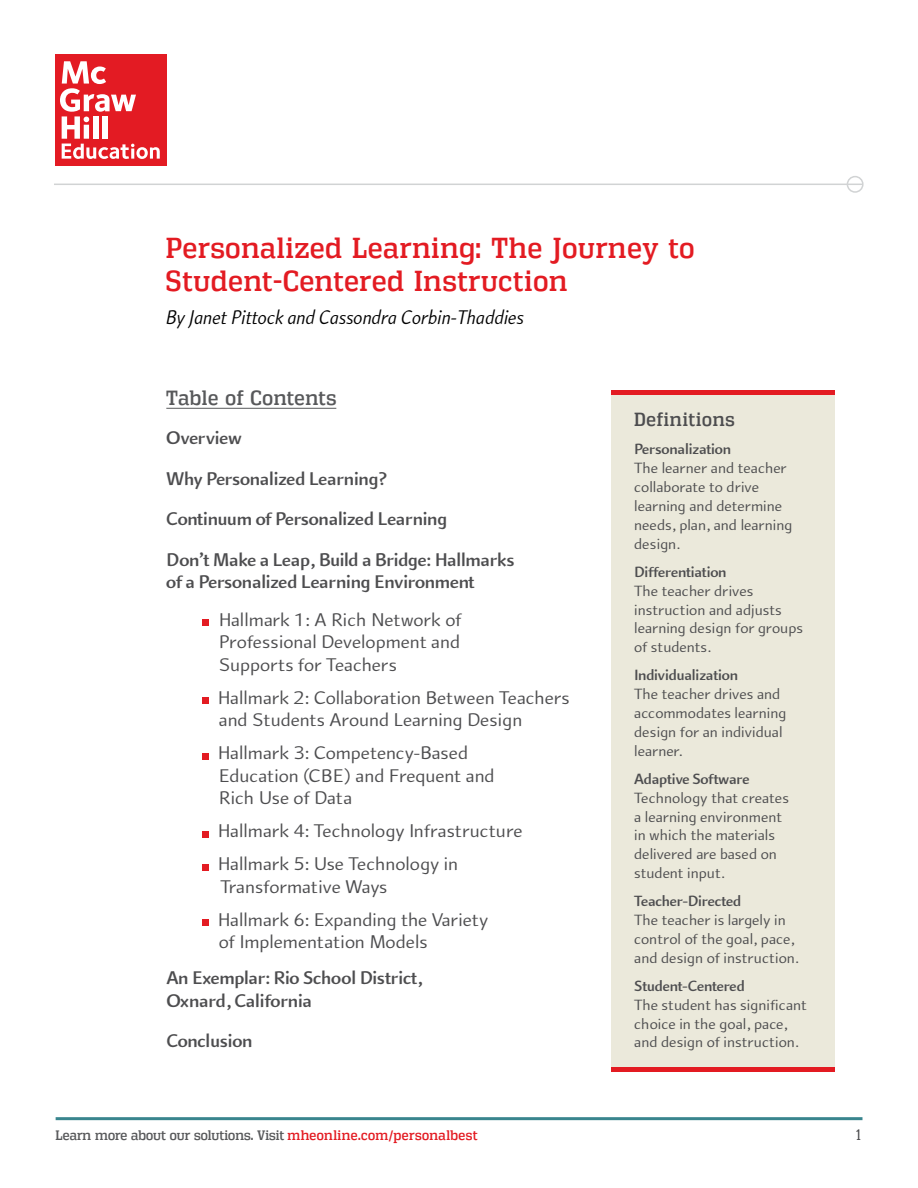
<style>
.page{position:relative;width:918px;height:1188px;background:#fff}
.page>*{position:absolute;margin:0;border:0;box-sizing:border-box;transform-origin:0 0}
.t1{font:28.5px/33px "Vectipede Rg";letter-spacing:.03em;color:#e31b22}
.t2{font:italic 21px "Arum Sans";letter-spacing:-.015em;color:#000}
.t3{font:20.25px "Vectipede Rg";letter-spacing:.03em;color:#58595b}
.t4{font:19.5px/22.5px "Arum Sans";color:#4d4d4f}
.t5{font:700 19.5px/40.5px "Arum Sans";letter-spacing:-.01em;color:#4d4d4f}
.t6{font:18.75px "Vectipede Rg";letter-spacing:.04em;color:#4d4d4f}
.t7{font:15.75px/18.9px "Arum Sans";color:#4d4d4f}
.t8{font:700 15.75px "Arum Sans";letter-spacing:-.005em;color:#4d4d4f}
.t9{font:15px "Vectipede Bk";color:#4d4d4f}
.t10{font:13.5px "Vectipede Rg";color:#58595b}
.s1{color:#e31b22}
</style>
<div class="page">
<div style="left:55px;top:54px;width:111px;height:111px;background:#e31b23"></div>
<svg style="left:60px;top:61px;width:100px;height:98px"></svg>
<div style="left:847px;top:176px;width:17px;height:17px;border:2px solid #d1d3d4;border-radius:50%"></div>
<hr style="left:54px;top:184px;width:809px;height:1px;background:#d1d3d4">
<hr style="left:56px;top:1117px;width:806px;height:3px;background:#39858e">
<hr style="left:166px;top:408px;width:170px;height:1px;background:#58595b">
<div style="left:202px;top:619px;width:7px;height:7px;background:#e31b22"></div>
<div style="left:202px;top:697px;width:7px;height:7px;background:#e31b22"></div>
<div style="left:202px;top:753px;width:7px;height:6px;background:#e31b22"></div>
<div style="left:202px;top:831px;width:7px;height:6px;background:#e31b22"></div>
<div style="left:202px;top:864px;width:7px;height:6px;background:#e31b22"></div>
<div style="left:202px;top:919px;width:7px;height:7px;background:#e31b22"></div>
<div style="left:612px;top:390px;width:223px;height:680px;background:#ebe9db"></div>
<hr style="left:612px;top:1068px;width:223px;height:4px;background:#e31b22">
<hr style="left:612px;top:390px;width:223px;height:4px;background:#e31b22">
<h1 class="t1" style="left:166px;top:232px;width:530px">Personalized Learning: The Journey to<br>Student-Centered Instruction</h1>
<h2 class="t2" style="left:166px;top:306px;width:360px">By Janet Pittock and Cassondra Corbin-Thaddies</h2>
<p class="t3" style="left:166px;top:386px;width:172px">Table of Contents</p>
<p class="t5" style="left:166px;top:418px;width:350px">Overview<br>Why Personalized Learning?<br>Continuum of Personalized Learning<br>Don’t Make a Leap, Build a Bridge: Hallmarks</p>
<p class="t5" style="left:166px;top:562px;width:310px">of a Personalized Learning Environment</p>
<p class="t4" style="left:219px;top:609px;width:244px;text-align:justify">Hallmark 1: A Rich Network of Professional Development and Supports for Teachers</p>
<p class="t4" style="left:218px;top:687px;width:353px">Hallmark 2: Collaboration Between Teachers and Students Around Learning Design</p>
<p class="t4" style="left:218px;top:742px;width:278px">Hallmark 3: Competency-Based<br>Education (CBE) and Frequent and<br>Rich Use of Data</p>
<p class="t4" style="left:218px;top:815px;width:306px;line-height:33px">Hallmark 4: Technology Infrastructure<br>Hallmark 5: Use Technology in</p>
<p class="t4" style="left:218px;top:870px;width:272px;line-height:33px">Transformative Ways<br>Hallmark 6: Expanding the Variety</p>
<p class="t4" style="left:219px;top:931px;width:210px">of Implementation Models</p>
<p class="t5" style="left:166px;top:967px;width:258px;line-height:22.5px">An Exemplar: Rio School District,<br>Oxnard, California</p>
<p class="t5" style="left:166px;top:1021px;width:88px">Conclusion</p>
<p class="t6" style="left:634px;top:409px;width:102px">Definitions</p>
<p class="t8" style="left:634px;top:440px;width:98px">Personalization</p>
<p class="t7" style="left:634px;top:459px;width:160px">The learner and teacher collaborate to drive learning and determine needs, plan, and learning design.</p>
<p class="t8" style="left:634px;top:562px;width:94px">Differentiation</p>
<p class="t7" style="left:634px;top:581px;width:170px">The teacher drives instruction and adjusts learning design for groups of students.</p>
<p class="t8" style="left:634px;top:666px;width:105px">Individualization</p>
<p class="t7" style="left:634px;top:685px;width:154px">The teacher drives and accommodates learning design for an individual learner.</p>
<p class="t8" style="left:634px;top:769px;width:117px">Adaptive Software</p>
<p class="t7" style="left:634px;top:788px;width:156px">Technology that creates a learning environment in which the materials delivered are based on student input.</p>
<p class="t8" style="left:634px;top:892px;width:109px">Teacher-Directed</p>
<p class="t7" style="left:634px;top:911px;width:166px">The teacher is largely in control of the goal, pace, and design of instruction.</p>
<p class="t8" style="left:634px;top:976px;width:112px">Student-Centered</p>
<p class="t7" style="left:634px;top:995px;width:174px">The student has significant choice in the goal, pace, and design of instruction.</p>
<p class="t10" style="left:56px;top:1127px;width:423px">Learn more about our solutions. Visit <span class="s1">mheonline.com/personalbest</span></p>
<p class="t9" style="left:856px;top:1126px;width:6px">1</p>
</div>
